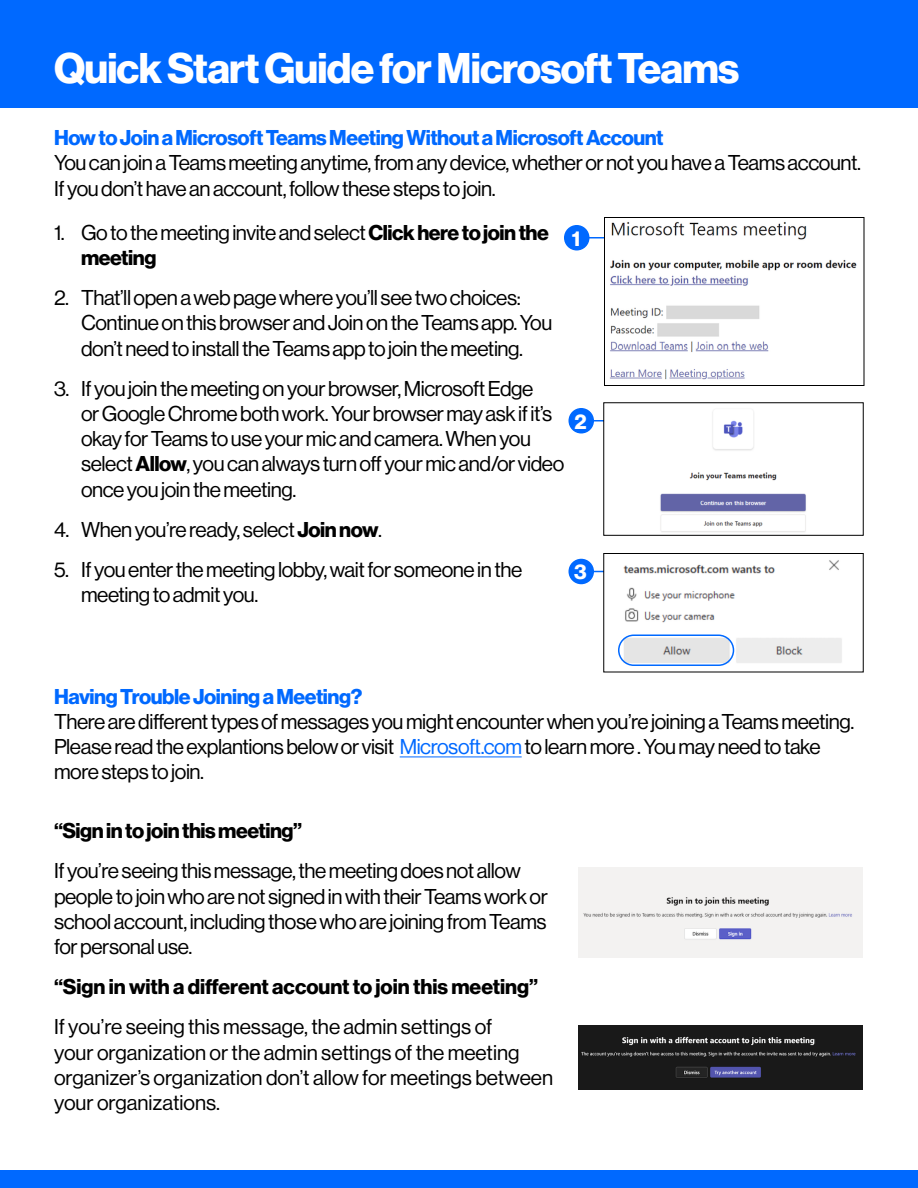
<style>
.page{position:relative;width:918px;height:1188px;background:#fff}
.page>*{position:absolute;margin:0;border:0;box-sizing:border-box;transform-origin:0 0}
.t1{font:42px "N Haas Grotesk DS Pro 75 Bd";letter-spacing:-.02em;color:#fff}
.t2{font:21px/25.2px "N Haas Grotesk DS Pro 55 Rg";letter-spacing:-.02em;color:#000}
.t3{font:21px/25.2px "N Haas Grotesk DS Pro 55 Rg";color:#000}
.t4{font:21px "N Haas Grotesk DS Pro 75 Bd";letter-spacing:-.02em;color:#0069ff}
.t5{font:21px "N Haas Grotesk DS Pro 75 Bd";letter-spacing:-.005em;color:#000}
.t6{font:21px "N Haas Grotesk DS Pro 75 Bd";color:#fff}
.s1{font-family:"N Haas Grotesk DS Pro 75 Bd"}
.s2{color:#0069ff}
</style>
<div class="page">
<svg style="left:590px;top:237px;width:14px;height:1px"></svg>
<div style="left:565px;top:226px;width:24px;height:24px;background:#0069ff;border-radius:50%"></div>
<div style="left:564px;top:225px;width:26px;height:25px;border:2px solid #0069ff;border-radius:50%"></div>
<div style="left:0;top:0;width:918px;height:108px;background:#0069ff"></div>
<div style="left:0;top:1170px;width:918px;height:18px;background:#0069ff"></div>
<svg style="left:594px;top:420px;width:10px;height:2px"></svg>
<div style="left:569px;top:409px;width:24px;height:24px;background:#0069ff;border-radius:50%"></div>
<img style="left:610px;top:221px;width:247px;height:159px">
<div style="left:604px;top:217px;width:260px;height:169px;border:1px solid #000"></div>
<div style="left:568px;top:408px;width:26px;height:26px;border:2px solid #0069ff;border-radius:50%"></div>
<img style="left:660px;top:412px;width:146px;height:120px">
<div style="left:604px;top:403px;width:259px;height:133px;border:1px solid #000"></div>
<div style="left:569px;top:560px;width:24px;height:24px;background:#0069ff;border-radius:50%"></div>
<div style="left:568px;top:559px;width:26px;height:25px;border:2px solid #0069ff;border-radius:50%"></div>
<img style="left:618px;top:560px;width:224px;height:106px">
<div style="left:604px;top:553px;width:259px;height:119px;border:1px solid #000"></div>
<div style="left:618px;top:634px;width:116px;height:32px;border:2px solid #0069ff;border-radius:15px"></div>
<hr style="left:400px;top:757px;width:122px;height:1px;background:#0069ff">
<img style="left:578px;top:868px;width:285px;height:89px">
<img style="left:578px;top:1026px;width:285px;height:64px">
<h1 class="t1" style="left:54px;top:43px;width:687px">Quick Start Guide for Microsoft Teams</h1>
<p class="t4" style="left:54px;top:126px;width:611px">How to Join a Microsoft Teams Meeting Without a Microsoft Account</p>
<p class="t2" style="left:54px;top:151px;width:809px">You can join a Teams meeting anytime, from any device, whether or not you have a Teams account.<br>If you don’t have an account, follow these steps to join.</p>
<p class="t2" style="left:54px;top:220px;width:496px">1. Go to the meeting invite and select <span class="s1">Click here to join the</span></p>
<p class="t5" style="left:81px;top:245px;width:77px">meeting</p>
<p class="t6" style="left:572px;top:226px;width:10px">1</p>
<p class="t2" style="left:81px;top:285px;width:473px;text-indent:-27px">2. That’ll open a web page where you’ll see two choices:<br>Continue on this browser and Join on the Teams app. You don’t need to install the Teams app to join the meeting.</p>
<p class="t2" style="left:81px;top:376px;width:485px;text-indent:-27px">3. If you join the meeting on your browser, Microsoft Edge<br>or Google Chrome both work. Your browser may ask if it’s okay for Teams to use your mic and camera. When you select <span class="s1">Allow</span>, you can always turn off your mic and/or video once you join the meeting.</p>
<p class="t2" style="left:54px;top:517px;width:329px">4. When you’re ready, select <span class="s1">Join now</span>.</p>
<p class="t2" style="left:81px;top:557px;width:443px;text-indent:-27px">5. If you enter the meeting lobby, wait for someone in the meeting to admit you.</p>
<p class="t6" style="left:574px;top:409px;width:14px">2</p>
<p class="t6" style="left:574px;top:560px;width:14px">3</p>
<p class="t4" style="left:54px;top:684px;width:310px">Having Trouble Joining a Meeting?</p>
<p class="t2" style="left:54px;top:709px;width:802px">There are different types of messages you might encounter when you’re joining a Teams meeting.<br>Please read the explantions below or visit <span class="s2">Microsoft.com</span> to learn more . You may need to take more steps to join.</p>
<p class="t5" style="left:54px;top:819px;width:250px">“Sign in to join this meeting”</p>
<p class="t2" style="left:54px;top:859px;width:495px">If you’re seeing this message, the meeting does not allow people to join who are not signed in with their Teams work or school account, including those who are joining from Teams for personal use.</p>
<p class="t5" style="left:54px;top:975px;width:486px">“Sign in with a different account to join this meeting”</p>
<p class="t3" style="left:54px;top:1015px;width:501px">If you’re seeing this message, the admin settings of<br>your organization or the admin settings of the meeting organizer’s organization don’t allow for meetings between your organizations.</p>
</div>
